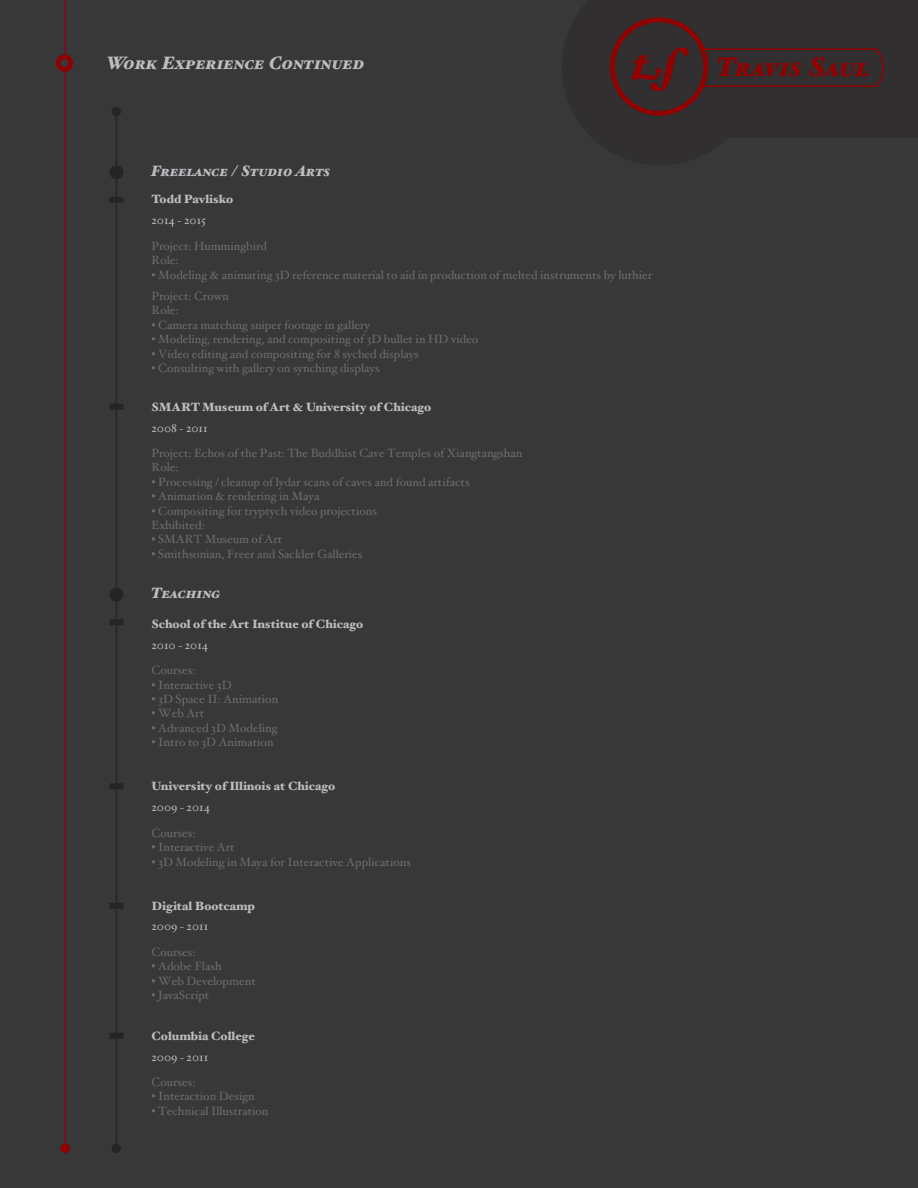
<style>
.page{position:relative;width:918px;height:1188px;background:#383839}
.page>*{position:absolute;margin:0;border:0;box-sizing:border-box;transform-origin:0 0}
.t1{font:43.05px "Hoefler Text Black Italic Alt";color:#920000}
.t2{font:27px "Hoefler Text Black Italic SC";letter-spacing:-.005em;color:#920000}
.t3{font:18px "Hoefler Text Black Italic SC";color:#bcbdc0}
.t4{font:15px "Hoefler Text Black Italic SC";color:#bcbdc0}
.t5{font:12px "Hoefler Text";color:#6c6d70}
.t6{font:900 12px "Hoefler Text";color:#bcbdc0}
.t7{font:12px "Hoefler Text";color:#bcbdc0}
</style>
<div class="page">
<hr style="left:64px;top:0;width:2px;height:1148px;background:#920020">
<hr style="left:116px;top:112px;width:1px;height:1036px;background:#252525">
<div style="left:620px;top:0;width:298px;height:138px;background:#312f30"></div>
<svg style="left:610px;top:17px;width:275px;height:99px"></svg>
<svg style="left:58px;top:57px;width:13px;height:13px"></svg>
<div style="left:56px;top:55px;width:17px;height:17px;border:4px solid #920000;border-radius:50%"></div>
<div style="left:109px;top:165px;width:14px;height:14px;background:#242526;border-radius:50%"></div>
<div style="left:109px;top:588px;width:14px;height:14px;background:#242526;border-radius:50%"></div>
<div style="left:109px;top:197px;width:14px;height:6px;background:#252525"></div>
<div style="left:109px;top:619px;width:14px;height:6px;background:#252525"></div>
<div style="left:109px;top:783px;width:14px;height:6px;background:#252525"></div>
<div style="left:109px;top:903px;width:14px;height:6px;background:#252525"></div>
<div style="left:109px;top:1033px;width:14px;height:6px;background:#252525"></div>
<div style="left:109px;top:404px;width:14px;height:6px;background:#252525"></div>
<div style="left:112px;top:107px;width:9px;height:9px;background:#242526;border-radius:50%"></div>
<div style="left:61px;top:1144px;width:9px;height:9px;background:#920000;border-radius:50%"></div>
<div style="left:112px;top:1144px;width:9px;height:9px;background:#242526;border-radius:50%"></div>
<p class="t3" style="left:106px;top:50px;width:260px">Work Experience Continued</p>
<p class="t1" style="left:633px;top:45px;width:71px">ts</p>
<p class="t2" style="left:717px;top:49px;width:155px">Travis Saul</p>
<p class="t4" style="left:152px;top:161px;width:181px">Freelance / Studio Arts</p>
<p class="t6" style="left:152px;top:191px;width:83px">Todd Pavlisko</p>
<p class="t5" style="left:152px;top:239px;width:117px">Project: Hummingbird</p>
<p class="t5" style="left:152px;top:253px;width:28px">Role:</p>
<p class="t5" style="left:152px;top:267px;width:502px">• Modeling &amp; animating 3D reference material to aid in production of melted instruments by luthier</p>
<p class="t7" style="left:152px;top:213px;width:56px">2014 - 2015</p>
<p class="t5" style="left:152px;top:289px;width:79px">Project: Crown</p>
<p class="t5" style="left:152px;top:303px;width:28px">Role:</p>
<p class="t5" style="left:152px;top:318px;width:220px">• Camera matching sniper footage in gallery</p>
<p class="t5" style="left:152px;top:332px;width:328px">• Modeling, rendering, and compositing of 3D bullet in HD video</p>
<p class="t5" style="left:152px;top:346px;width:269px">• Video editing and compositing for 8 syched displays</p>
<p class="t5" style="left:152px;top:361px;width:230px">• Consulting with gallery on synching displays</p>
<p class="t6" style="left:152px;top:399px;width:281px">SMART Museum of Art &amp; University of Chicago</p>
<p class="t5" style="left:152px;top:446px;width:372px">Project: Echos of the Past: The Buddhist Cave Temples of Xiangtangshan</p>
<p class="t5" style="left:152px;top:460px;width:28px">Role:</p>
<p class="t5" style="left:152px;top:475px;width:320px">• Processing / cleanup of lydar scans of caves and found artifacts</p>
<p class="t5" style="left:152px;top:489px;width:169px">• Animation &amp; rendering in Maya</p>
<p class="t5" style="left:152px;top:503px;width:227px">• Compositing for tryptych video projections</p>
<p class="t5" style="left:152px;top:518px;width:55px">Exhibited:</p>
<p class="t5" style="left:152px;top:532px;width:132px">• SMART Museum of Art</p>
<p class="t5" style="left:152px;top:547px;width:212px">• Smithsonian, Freer and Sackler Galleries</p>
<p class="t7" style="left:152px;top:420px;width:58px">2008 - 2011</p>
<p class="t4" style="left:152px;top:583px;width:71px">Teaching</p>
<p class="t6" style="left:152px;top:616px;width:213px">School of the Art Institue of Chicago</p>
<p class="t7" style="left:152px;top:637px;width:58px">2010 - 2014</p>
<p class="t5" style="left:152px;top:663px;width:45px">Courses:</p>
<p class="t5" style="left:152px;top:677px;width:82px">• Interactive 3D</p>
<p class="t5" style="left:152px;top:692px;width:128px">• 3D Space II: Animation</p>
<p class="t5" style="left:152px;top:706px;width:54px">• Web Art</p>
<p class="t5" style="left:152px;top:721px;width:127px">• Advanced 3D Modeling</p>
<p class="t5" style="left:152px;top:735px;width:124px">• Intro to 3D Animation</p>
<p class="t6" style="left:152px;top:778px;width:185px">University of Illinois at Chicago</p>
<p class="t7" style="left:152px;top:800px;width:60px">2009 - 2014</p>
<p class="t5" style="left:152px;top:825px;width:45px">Courses:</p>
<p class="t5" style="left:152px;top:840px;width:85px">• Interactive Art</p>
<p class="t5" style="left:152px;top:854px;width:261px">• 3D Modeling in Maya for Interactive Applications</p>
<p class="t6" style="left:152px;top:898px;width:105px">Digital Bootcamp</p>
<p class="t7" style="left:152px;top:919px;width:58px">2009 - 2011</p>
<p class="t5" style="left:152px;top:945px;width:45px">Courses:</p>
<p class="t5" style="left:152px;top:959px;width:72px">• Adobe Flash</p>
<p class="t5" style="left:152px;top:973px;width:106px">• Web Development</p>
<p class="t5" style="left:152px;top:988px;width:59px">• JavaScript</p>
<p class="t6" style="left:152px;top:1028px;width:105px">Columbia College</p>
<p class="t7" style="left:152px;top:1049px;width:58px">2009 - 2011</p>
<p class="t5" style="left:152px;top:1075px;width:45px">Courses:</p>
<p class="t5" style="left:152px;top:1089px;width:105px">• Interaction Design</p>
<p class="t5" style="left:152px;top:1104px;width:118px">• Technical Illustration</p>
</div>
